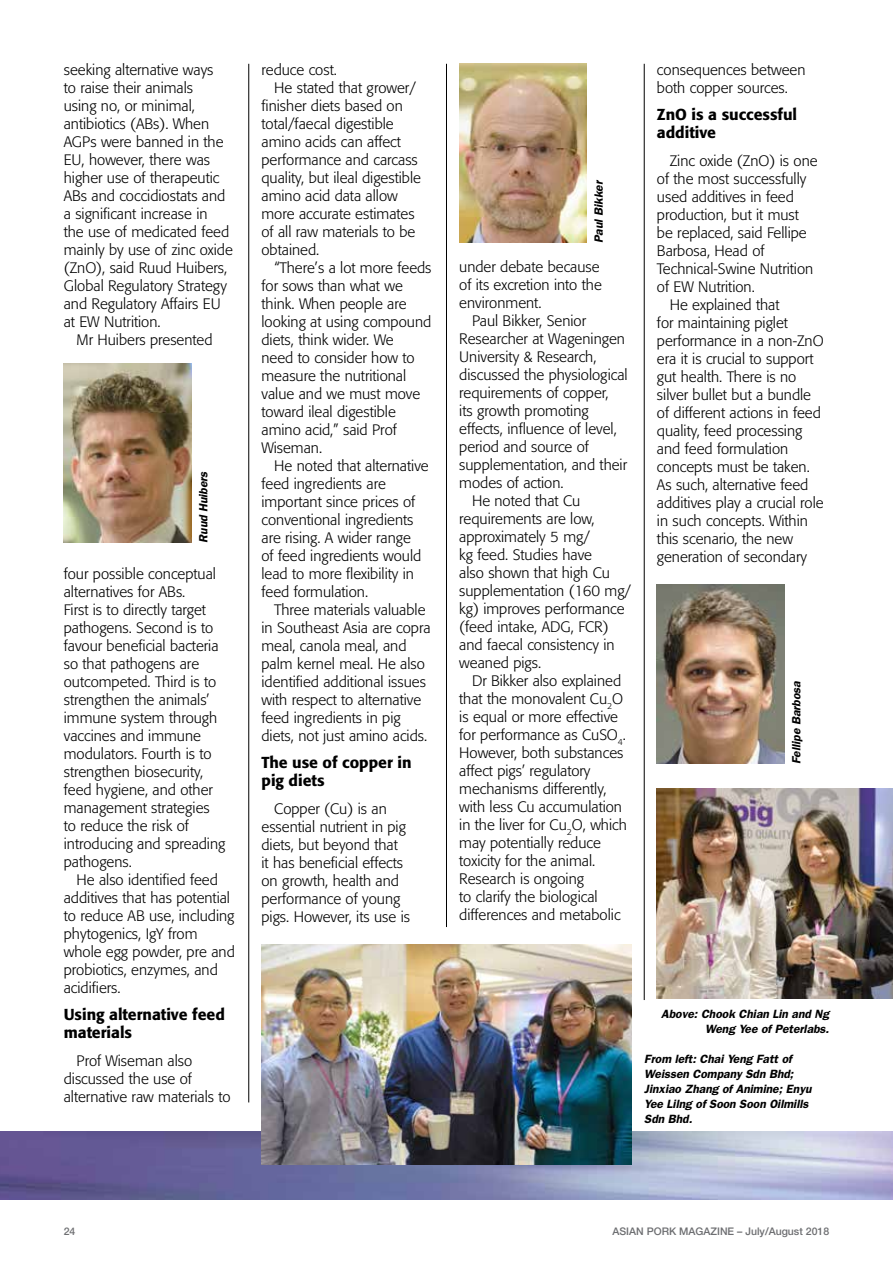
<style>
.page{position:relative;width:893px;height:1263px;background:#fff}
.page>*{position:absolute;margin:0;border:0;box-sizing:border-box;transform-origin:0 0}
.t1{font:500 15.75px/18px "Formata";color:#000}
.t2{font:300 15px/18px "Formata";color:#000}
.t3{font:italic 600 12px/15px "Franklin Gothic";color:#000;text-align:right}
.t4{font:500 10.5px "Helvetica Neue LT";color:#6d6e71}
</style>
<div class="page">
<img style="left:0;top:1131px;width:893px;height:68px">
<img style="left:64px;top:364px;width:127px;height:178px">
<img style="left:459px;top:64px;width:128px;height:178px">
<img style="left:657px;top:585px;width:127px;height:178px">
<img style="left:261px;top:944px;width:370px;height:220px">
<img style="left:657px;top:789px;width:236px;height:209px">
<hr style="left:248px;top:64px;width:1px;height:1038px;background:#000">
<hr style="left:446px;top:64px;width:1px;height:863px;background:#000">
<hr style="left:644px;top:64px;width:1px;height:936px;background:#000">
<p class="t2" style="left:64px;top:61px;width:171px">seeking alternative ways<br>to raise their animals<br>using no, or minimal, antibiotics (ABs). When<br>AGPs were banned in the<br>EU, however, there was higher use of therapeutic<br>ABs and coccidiostats and a significant increase in<br>the use of medicated feed mainly by use of zinc oxide (ZnO), said Ruud Huibers,<br>Global Regulatory Strategy and Regulatory Affairs EU at EW Nutrition.</p>
<p class="t2" style="left:77px;top:331px;width:138px">Mr Huibers presented</p>
<p class="t3" style="left:195px;top:543px;width:73px;rotate:-90deg">Ruud Huibers</p>
<p class="t2" style="left:64px;top:565px;width:163px">four possible conceptual alternatives for ABs.<br>First is to directly target pathogens. Second is to favour beneficial bacteria so that pathogens are outcompeted. Third is to strengthen the animals’ immune system through vaccines and immune modulators. Fourth is to strengthen biosecurity, feed hygiene, and other management strategies to reduce the risk of introducing and spreading pathogens.</p>
<p class="t2" style="left:64px;top:871px;width:173px;text-indent:13px">He also identified feed additives that has potential to reduce AB use, including phytogenics, IgY from whole egg powder, pre and probiotics, enzymes, and acidifiers.</p>
<p class="t1" style="left:64px;top:1006px;width:163px">Using alternative feed materials</p>
<p class="t2" style="left:64px;top:1051px;width:168px;text-indent:13px">Prof Wiseman also discussed the use of alternative raw materials to</p>
<p class="t2" style="left:261px;top:61px;width:77px">reduce cost.</p>
<p class="t2" style="left:274px;top:79px;width:143px">He stated that grower/</p>
<p class="t2" style="left:261px;top:97px;width:143px">finisher diets based on</p>
<p class="t2" style="left:261px;top:115px;width:134px">total/faecal digestible</p>
<p class="t2" style="left:261px;top:133px;width:141px">amino acids can affect</p>
<p class="t2" style="left:261px;top:151px;width:158px">performance and carcass</p>
<p class="t2" style="left:261px;top:169px;width:161px">quality, but ileal digestible</p>
<p class="t2" style="left:261px;top:187px;width:138px">amino acid data allow</p>
<p class="t2" style="left:261px;top:205px;width:155px">more accurate estimates</p>
<p class="t2" style="left:261px;top:223px;width:155px">of all raw materials to be</p>
<p class="t2" style="left:261px;top:241px;width:59px">obtained.</p>
<p class="t2" style="left:274px;top:259px;width:159px">“There’s a lot more feeds</p>
<p class="t2" style="left:261px;top:277px;width:143px">for sows than what we</p>
<p class="t2" style="left:261px;top:295px;width:147px">think. When people are</p>
<p class="t2" style="left:261px;top:313px;width:171px">looking at using compound</p>
<p class="t2" style="left:261px;top:331px;width:134px">diets, think wider. We</p>
<p class="t2" style="left:261px;top:349px;width:155px">need to consider how to</p>
<p class="t2" style="left:261px;top:367px;width:146px">measure the nutritional</p>
<p class="t2" style="left:261px;top:385px;width:160px">value and we must move</p>
<p class="t2" style="left:261px;top:403px;width:136px">toward ileal digestible</p>
<p class="t2" style="left:261px;top:421px;width:137px">amino acid,” said Prof</p>
<p class="t2" style="left:261px;top:439px;width:62px">Wiseman.</p>
<p class="t2" style="left:274px;top:457px;width:156px">He noted that alternative</p>
<p class="t2" style="left:261px;top:475px;width:126px">feed ingredients are</p>
<p class="t2" style="left:261px;top:493px;width:155px">important since prices of</p>
<p class="t2" style="left:261px;top:511px;width:153px">conventional ingredients</p>
<p class="t2" style="left:261px;top:529px;width:151px">are rising. A wider range</p>
<p class="t2" style="left:261px;top:547px;width:161px">of feed ingredients would</p>
<p class="t2" style="left:261px;top:565px;width:154px">lead to more flexibility in</p>
<p class="t2" style="left:261px;top:583px;width:108px">feed formulation.</p>
<p class="t2" style="left:274px;top:601px;width:153px">Three materials valuable</p>
<p class="t2" style="left:261px;top:619px;width:171px">in Southeast Asia are copra</p>
<p class="t2" style="left:261px;top:637px;width:147px">meal, canola meal, and</p>
<p class="t2" style="left:261px;top:655px;width:165px">palm kernel meal. He also</p>
<p class="t2" style="left:261px;top:673px;width:166px">identified additional issues</p>
<p class="t2" style="left:261px;top:691px;width:161px">with respect to alternative</p>
<p class="t2" style="left:261px;top:709px;width:141px">feed ingredients in pig</p>
<p class="t2" style="left:261px;top:727px;width:167px">diets, not just amino acids.</p>
<p class="t1" style="left:261px;top:754px;width:152px">The use of copper in pig diets</p>
<p class="t2" style="left:262px;top:800px;width:150px;text-indent:13px">Copper (Cu) is an essential nutrient in pig diets, but beyond that<br>it has beneficial effects on growth, health and performance of young pigs. However, its use is</p>
<p class="t3" style="left:591px;top:243px;width:65px;rotate:-90deg">Paul Bikker</p>
<p class="t2" style="left:459px;top:258px;width:144px">under debate because of its excretion into the environment.</p>
<p class="t2" style="left:472px;top:312px;width:116px">Paul Bikker, Senior</p>
<p class="t2" style="left:459px;top:330px;width:167px">Researcher at Wageningen</p>
<p class="t2" style="left:459px;top:348px;width:139px">University &amp; Research,</p>
<p class="t2" style="left:459px;top:366px;width:170px">discussed the physiological</p>
<p class="t2" style="left:459px;top:384px;width:151px">requirements of copper,</p>
<p class="t2" style="left:459px;top:402px;width:131px">its growth promoting</p>
<p class="t2" style="left:459px;top:420px;width:159px">effects, influence of level,</p>
<p class="t2" style="left:459px;top:438px;width:131px">period and source of</p>
<p class="t2" style="left:459px;top:456px;width:169px">supplementation, and their</p>
<p class="t2" style="left:459px;top:474px;width:106px">modes of action.</p>
<p class="t2" style="left:472px;top:492px;width:110px">He noted that Cu</p>
<p class="t2" style="left:459px;top:510px;width:137px">requirements are low,</p>
<p class="t2" style="left:459px;top:528px;width:132px">approximately 5 mg/</p>
<p class="t2" style="left:459px;top:546px;width:134px">kg feed. Studies have</p>
<p class="t2" style="left:459px;top:564px;width:152px">also shown that high Cu</p>
<p class="t2" style="left:459px;top:582px;width:173px">supplementation (160 mg/</p>
<p class="t2" style="left:459px;top:600px;width:167px">kg) improves performance</p>
<p class="t2" style="left:459px;top:618px;width:151px">(feed intake, ADG, FCR)</p>
<p class="t2" style="left:459px;top:636px;width:157px">and faecal consistency in</p>
<p class="t2" style="left:459px;top:654px;width:83px">weaned pigs.</p>
<p class="t2" style="left:472px;top:672px;width:151px">Dr Bikker also explained</p>
<p class="t2" style="left:459px;top:690px;width:165px">that the monovalent Cu<sub>2</sub>O</p>
<p class="t2" style="left:459px;top:708px;width:160px">is equal or more effective</p>
<p class="t2" style="left:459px;top:726px;width:168px">for performance as CuSO<sub>4</sub>.</p>
<p class="t2" style="left:459px;top:744px;width:166px">However, both substances</p>
<p class="t2" style="left:459px;top:762px;width:133px">affect pigs’ regulatory</p>
<p class="t2" style="left:459px;top:780px;width:149px">mechanisms differently,</p>
<p class="t2" style="left:459px;top:798px;width:164px">with less Cu accumulation</p>
<p class="t2" style="left:459px;top:816px;width:169px">in the liver for Cu<sub>2</sub>O, which</p>
<p class="t2" style="left:459px;top:834px;width:143px">may potentially reduce</p>
<p class="t2" style="left:459px;top:852px;width:137px">toxicity for the animal.</p>
<p class="t2" style="left:459px;top:870px;width:126px">Research is ongoing</p>
<p class="t2" style="left:459px;top:888px;width:140px">to clarify the biological</p>
<p class="t2" style="left:459px;top:906px;width:163px">differences and metabolic</p>
<p class="t2" style="left:657px;top:61px;width:150px">consequences between both copper sources.</p>
<p class="t1" style="left:657px;top:106px;width:142px">ZnO is a successful additive</p>
<p class="t2" style="left:670px;top:152px;width:149px">Zinc oxide (ZnO) is one</p>
<p class="t2" style="left:657px;top:170px;width:151px">of the most successfully</p>
<p class="t2" style="left:657px;top:188px;width:138px">used additives in feed</p>
<p class="t2" style="left:657px;top:206px;width:143px">production, but it must</p>
<p class="t2" style="left:657px;top:224px;width:151px">be replaced, said Fellipe</p>
<p class="t2" style="left:657px;top:242px;width:109px">Barbosa, Head of</p>
<p class="t2" style="left:657px;top:260px;width:158px">Technical-Swine Nutrition</p>
<p class="t2" style="left:657px;top:278px;width:99px">of EW Nutrition.</p>
<p class="t2" style="left:670px;top:296px;width:111px">He explained that</p>
<p class="t2" style="left:657px;top:314px;width:132px">for maintaining piglet</p>
<p class="t2" style="left:657px;top:332px;width:168px">performance in a non-ZnO</p>
<p class="t2" style="left:657px;top:350px;width:158px">era it is crucial to support</p>
<p class="t2" style="left:657px;top:368px;width:141px">gut health. There is no</p>
<p class="t2" style="left:657px;top:386px;width:156px">silver bullet but a bundle</p>
<p class="t2" style="left:657px;top:404px;width:165px">of different actions in feed</p>
<p class="t2" style="left:657px;top:422px;width:147px">quality, feed processing</p>
<p class="t2" style="left:657px;top:440px;width:133px">and feed formulation</p>
<p class="t2" style="left:657px;top:458px;width:154px">concepts must be taken.</p>
<p class="t2" style="left:657px;top:476px;width:153px">As such, alternative feed</p>
<p class="t2" style="left:657px;top:494px;width:168px">additives play a crucial role</p>
<p class="t2" style="left:657px;top:512px;width:153px">in such concepts. Within</p>
<p class="t2" style="left:657px;top:530px;width:137px">this scenario, the new</p>
<p class="t2" style="left:657px;top:548px;width:152px">generation of secondary</p>
<p class="t3" style="left:789px;top:764px;width:84px;rotate:-90deg">Fellipe Barbosa</p>
<p class="t3" style="left:661px;top:1005px;width:170px">Above: Chook Chian Lin and Ng<br>Weng Yee of Peterlabs.</p>
<p class="t3" style="left:644px;top:1050px;width:169px;text-align:left">From left: Chai Yeng Fatt of<br>Weissen Company Sdn Bhd;<br>Jinxiao Zhang of Animine; Enyu<br>Yee Lilng of Soon Soon Oilmills<br>Sdn Bhd.</p>
<p class="t4" style="left:64px;top:1225px;width:13px">24</p>
<p class="t4" style="left:612px;top:1225px;width:218px">ASIAN PORK MAGAZINE – July/August 2018</p>
</div>
